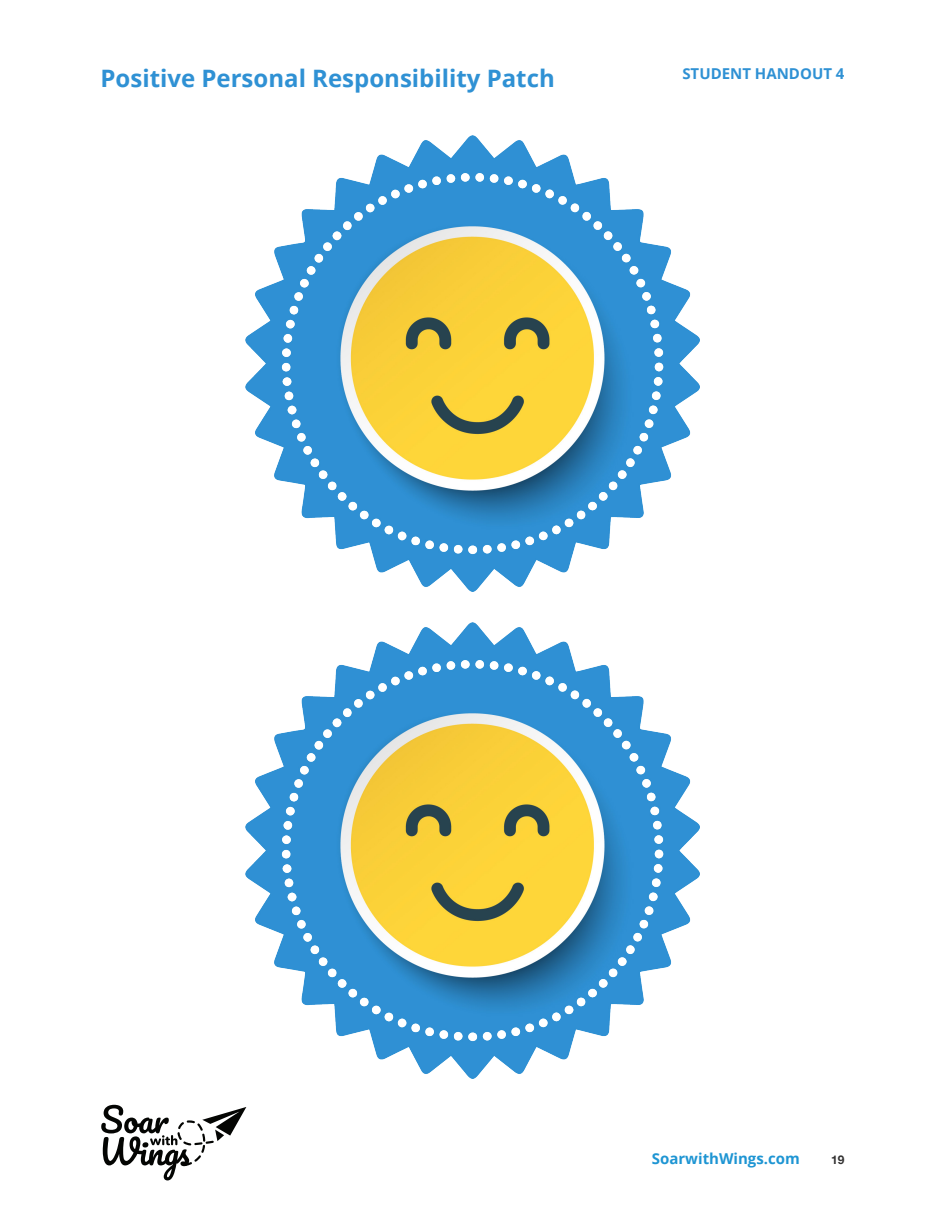
<style>
.page{position:relative;width:945px;height:1215px;background:#fff}
.page>*{position:absolute;margin:0;border:0;box-sizing:border-box;transform-origin:0 0}
.Subhead_1{font:700 24px "Open Sans";color:#2f91d4}
.t1{font:700 15px "Open Sans";color:#1e95d3}
.Body{font:700 15px "Open Sans";color:#2f91d4}
.t2{font:700 12px "Helvetica Neue";color:#343333}
</style>
<div class="page">
<svg style="left:101px;top:1105px;width:145px;height:75px"></svg>
<img style="left:246px;top:135px;width:453px;height:457px">
<img style="left:246px;top:622px;width:453px;height:457px">
<p class="Subhead_1" style="left:100px;top:61px;width:456px">Positive Personal Responsibility Patch</p>
<p class="Body" style="left:682px;top:63px;width:164px">STUDENT HANDOUT 4</p>
<p class="t1" style="left:652px;top:1148px;width:150px">SoarwithWings.com</p>
<p class="t2" style="left:831px;top:1150px;width:15px">19</p>
</div>
